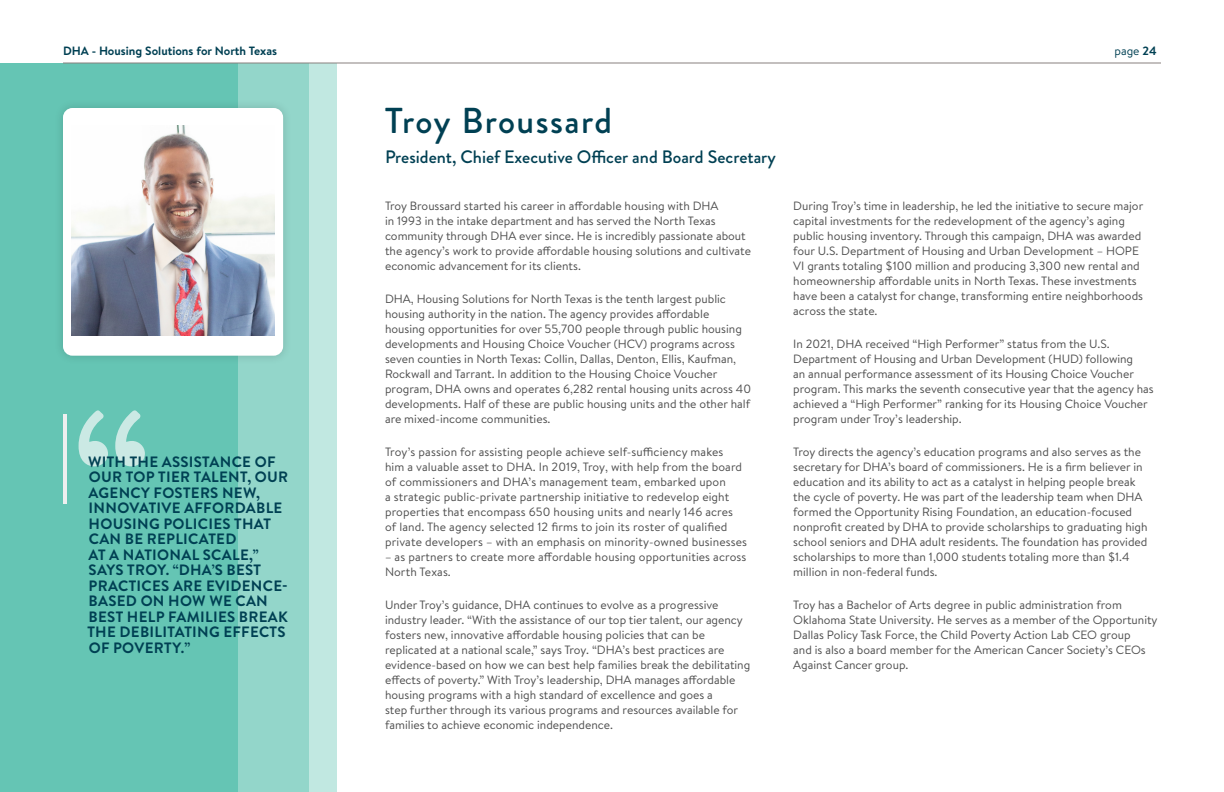
<style>
.page{position:relative;width:1224px;height:792px;background:#fff}
.page>*{position:absolute;margin:0;border:0;box-sizing:border-box;transform-origin:0 0}
.t1{font:500 36px "Brandon Grotesque";letter-spacing:.04em;color:#004053}
.t2{font:500 18px "Brandon Grotesque";color:#004053}
.t3{font:700 15px/15.5px "Brandon Grotesque";letter-spacing:.02em;color:#004053}
.t4{font:12px/15px "Brandon Text";color:#4d4d4d}
.t5{font:700 12px "Brandon Text";color:#004053}
.t6{font:12px "Brandon Text";color:#004053}
.s1{font-weight:700}
</style>
<div class="page">
<div style="left:0;top:63px;width:238px;height:729px;background:#65c5b4"></div>
<div style="left:238px;top:63px;width:71px;height:729px;background:#93d6ca"></div>
<div style="left:309px;top:63px;width:28px;height:729px;background:#c1e8e1"></div>
<hr style="left:63px;top:63px;width:1098px;height:1px;background:#88817e">
<div style="left:53px;top:99px;width:240px;height:266px;background:#000;opacity:.15"></div>
<div style="left:63px;top:108px;width:220px;height:248px;background:#fff;border-radius:9px"></div>
<img style="left:71px;top:125px;width:204px;height:211px">
<hr style="left:63px;top:414px;width:3px;height:90px;background:#eeefef">
<svg style="left:79px;top:410px;width:66px;height:56px"></svg>
<p class="t5" style="left:63px;top:43px;width:216px">DHA - Housing Solutions for North Texas</p>
<p class="t6" style="left:1115px;top:43px;width:44px">page <span class="s1">24</span></p>
<p class="t3" style="left:87px;top:454px;width:202px">WITH THE ASSISTANCE OF<br>OUR TOP TIER TALENT, OUR<br>AGENCY FOSTERS NEW,<br>INNOVATIVE AFFORDABLE<br>HOUSING POLICIES THAT<br>CAN BE REPLICATED<br>AT A NATIONAL SCALE,”<br>SAYS TROY. “DHA’S BEST<br>PRACTICES ARE EVIDENCE-<br>BASED ON HOW WE CAN<br>BEST HELP FAMILIES BREAK<br>THE DEBILITATING EFFECTS<br>OF POVERTY.”</p>
<h1 class="t1" style="left:385px;top:96px;width:229px">Troy Broussard</h1>
<h2 class="t2" style="left:385px;top:145px;width:392px">President, Chief Executive Officer and Board Secretary</h2>
<p class="t4" style="left:385px;top:198px;width:367px">Troy Broussard started his career in affordable housing with DHA<br>in 1993 in the intake department and has served the North Texas community through DHA ever since. He is incredibly passionate about the agency’s work to provide affordable housing solutions and cultivate economic advancement for its clients.</p>
<p class="t4" style="left:385px;top:291px;width:368px">DHA, Housing Solutions for North Texas is the tenth largest public housing authority in the nation. The agency provides affordable housing opportunities for over 55,700 people through public housing developments and Housing Choice Voucher (HCV) programs across seven counties in North Texas: Collin, Dallas, Denton, Ellis, Kaufman, Rockwall and Tarrant. In addition to the Housing Choice Voucher program, DHA owns and operates 6,282 rental housing units across 40 developments. Half of these are public housing units and the other half are mixed-income communities.</p>
<p class="t4" style="left:385px;top:444px;width:364px">Troy’s passion for assisting people achieve self-sufficiency makes<br>him a valuable asset to DHA. In 2019, Troy, with help from the board of commissioners and DHA’s management team, embarked upon<br>a strategic public-private partnership initiative to redevelop eight properties that encompass 650 housing units and nearly 146 acres of land. The agency selected 12 firms to join its roster of qualified private developers – with an emphasis on minority-owned businesses</p>
<p class="t4" style="left:385px;top:549px;width:363px">– as partners to create more affordable housing opportunities across<br>North Texas.</p>
<p class="t4" style="left:385px;top:597px;width:367px">Under Troy’s guidance, DHA continues to evolve as a progressive industry leader. “With the assistance of our top tier talent, our agency fosters new, innovative affordable housing policies that can be replicated at a national scale,” says Troy. “DHA’s best practices are evidence-based on how we can best help families break the debilitating effects of poverty.” With Troy’s leadership, DHA manages affordable housing programs with a high standard of excellence and goes a<br>step further through its various programs and resources available for families to achieve economic independence.</p>
<p class="t4" style="left:793px;top:198px;width:352px">During Troy’s time in leadership, he led the initiative to secure major capital investments for the redevelopment of the agency’s aging public housing inventory. Through this campaign, DHA was awarded four U.S. Department of Housing and Urban Development – HOPE VI grants totaling $100 million and producing 3,300 new rental and homeownership affordable units in North Texas. These investments have been a catalyst for change, transforming entire neighborhoods across the state.</p>
<p class="t4" style="left:793px;top:336px;width:362px">In 2021, DHA received “High Performer” status from the U.S.<br>Department of Housing and Urban Development (HUD) following<br>an annual performance assessment of its Housing Choice Voucher program. This marks the seventh consecutive year that the agency has achieved a “High Performer” ranking for its Housing Choice Voucher program under Troy’s leadership.</p>
<p class="t4" style="left:793px;top:444px;width:356px">Troy directs the agency’s education programs and also serves as the secretary for DHA’s board of commissioners. He is a firm believer in education and its ability to act as a catalyst in helping people break the cycle of poverty. He was part of the leadership team when DHA formed the Opportunity Rising Foundation, an education-focused nonprofit created by DHA to provide scholarships to graduating high school seniors and DHA adult residents. The foundation has provided scholarships to more than 1,000 students totaling more than $1.4 million in non-federal funds.</p>
<p class="t4" style="left:793px;top:597px;width:366px">Troy has a Bachelor of Arts degree in public administration from Oklahoma State University. He serves as a member of the Opportunity Dallas Policy Task Force, the Child Poverty Action Lab CEO group<br>and is also a board member for the American Cancer Society’s CEOs Against Cancer group.</p>
</div>
